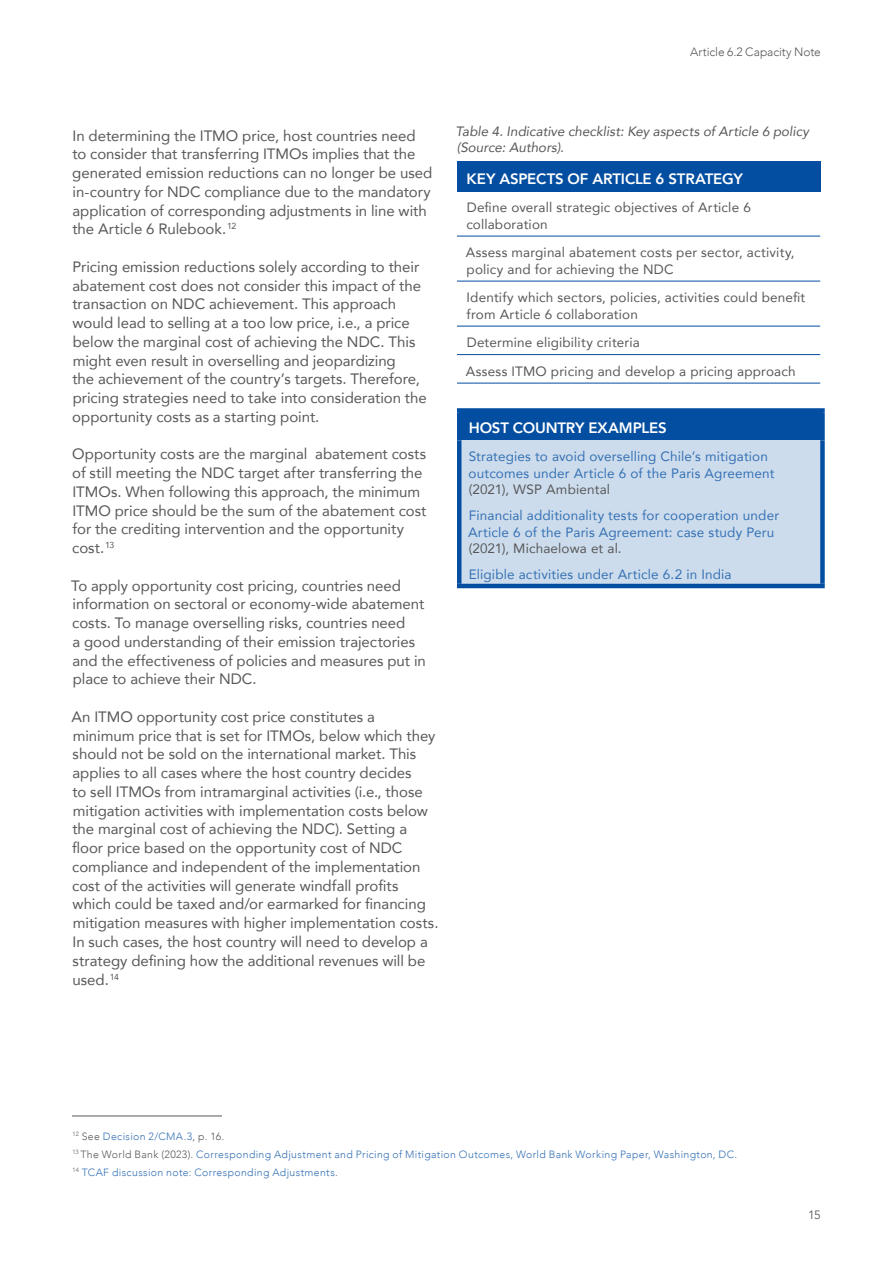
<style>
.page{position:relative;width:893px;height:1263px;background:#fff}
.page>*{position:absolute;margin:0;border:0;box-sizing:border-box;transform-origin:0 0}
.Body_text{font:15px/18.8px "Avenir";letter-spacing:-.005em;color:#57585a}
.Table_heading_LEFT_A{font:800 15px "Avenir";letter-spacing:-.01em;color:#fff}
.Table_Text_LEFT_Alig{font:13.5px/16.5px "Avenir";letter-spacing:.01em;color:#57585a}
.Table_Text_LEFT_Alig-2{font:13.5px/16.5px "Avenir";letter-spacing:.01em;color:#3571b4}
.Table_Box_caption{font:italic 13.5px/16.5px "Avenir";color:#57585a}
.t1{font:300 12px "Avenir";letter-spacing:-.005em;color:#57585a}
.t2{font:12px "Avenir";color:#57585a}
.Footnotes{font:300 10.5px "Avenir";letter-spacing:.035em;color:#3571b4}
.s1{color:#57585a}
</style>
<div class="page">
<hr style="left:72px;top:1116px;width:150px;height:1px;background:#57585a">
<div style="left:457px;top:161px;width:363px;height:30px;background:#034ea1"></div>
<hr style="left:457px;top:191px;width:363px;height:1px;background:#034ea1">
<hr style="left:457px;top:236px;width:363px;height:1px;background:#034ea1">
<hr style="left:457px;top:281px;width:363px;height:1px;background:#034ea1">
<hr style="left:457px;top:326px;width:363px;height:1px;background:#034ea1">
<hr style="left:457px;top:354px;width:363px;height:1px;background:#034ea1">
<hr style="left:457px;top:383px;width:363px;height:1px;background:#034ea1">
<div style="left:459px;top:410px;width:363px;height:30px;background:#034ea1"></div>
<div style="left:459px;top:440px;width:363px;height:146px;background:#cddcec"></div>
<hr style="left:457px;top:440px;width:4px;height:144px;background:#034ea1">
<div style="left:820px;top:440px;width:5px;height:144px;background:#034ea1"></div>
<hr style="left:457px;top:584px;width:368px;height:4px;background:#034ea1">
<div style="left:457px;top:408px;width:368px;height:5px;background:#034ea1"></div>
<hr style="left:457px;top:413px;width:4px;height:27px;background:#034ea1">
<div style="left:820px;top:413px;width:5px;height:27px;background:#034ea1"></div>
<p class="t1" style="left:690px;top:45px;width:132px">Article 6.2 Capacity Note</p>
<p class="Body_text" style="left:72px;top:126px;width:362px">In determining the ITMO price, host countries need to consider that transferring ITMOs implies that the generated emission reductions can no longer be used in-country for NDC compliance due to the mandatory application of corresponding adjustments in line with the Article 6 Rulebook.<sup>12</sup></p>
<p class="Body_text" style="left:72px;top:257px;width:356px">Pricing emission reductions solely according to their abatement cost does not consider this impact of the transaction on NDC achievement. This approach would lead to selling at a too low price, i.e., a price below the marginal cost of achieving the NDC. This might even result in overselling and jeopardizing<br>the achievement of the country’s targets. Therefore, pricing strategies need to take into consideration the opportunity costs as a starting point.</p>
<p class="Body_text" style="left:72px;top:444px;width:356px">Opportunity costs are the marginal abatement costs of still meeting the NDC target after transferring the ITMOs. When following this approach, the minimum ITMO price should be the sum of the abatement cost for the crediting intervention and the opportunity cost.<sup>13</sup></p>
<p class="Body_text" style="left:71px;top:576px;width:356px">To apply opportunity cost pricing, countries need information on sectoral or economy-wide abatement costs. To manage overselling risks, countries need<br>a good understanding of their emission trajectories and the effectiveness of policies and measures put in place to achieve their NDC.</p>
<p class="Body_text" style="left:72px;top:707px;width:368px">An ITMO opportunity cost price constitutes a minimum price that is set for ITMOs, below which they should not be sold on the international market. This applies to all cases where the host country decides<br>to sell ITMOs from intramarginal activities (i.e., those mitigation activities with implementation costs below the marginal cost of achieving the NDC). Setting a floor price based on the opportunity cost of NDC compliance and independent of the implementation cost of the activities will generate windfall profits which could be taxed and/or earmarked for financing mitigation measures with higher implementation costs.<br>In such cases, the host country will need to develop a strategy defining how the additional revenues will be used.<sup>14</sup></p>
<p class="Table_Box_caption" style="left:455px;top:123px;width:355px">Table 4. Indicative checklist: Key aspects of Article 6 policy (Source: Authors).</p>
<p class="Table_heading_LEFT_A" style="left:467px;top:167px;width:278px">KEY ASPECTS OF ARTICLE 6 STRATEGY</p>
<p class="Table_Text_LEFT_Alig" style="left:466px;top:199px;width:286px">Define overall strategic objectives of Article 6 collaboration</p>
<p class="Table_Text_LEFT_Alig" style="left:466px;top:244px;width:330px">Assess marginal abatement costs per sector, activity, policy and for achieving the NDC</p>
<p class="Table_Text_LEFT_Alig" style="left:467px;top:289px;width:340px">Identify which sectors, policies, activities could benefit from Article 6 collaboration</p>
<p class="Table_Text_LEFT_Alig" style="left:467px;top:334px;width:175px">Determine eligibility criteria</p>
<p class="Table_Text_LEFT_Alig" style="left:466px;top:362px;width:331px">Assess ITMO pricing and develop a pricing approach</p>
<p class="Table_heading_LEFT_A" style="left:469px;top:416px;width:199px">HOST COUNTRY EXAMPLES</p>
<p class="Table_Text_LEFT_Alig-2" style="left:469px;top:448px;width:307px">Strategies to avoid overselling Chile’s mitigation outcomes under Article 6 of the Paris Agreement <span class="s1">(2021), WSP Ambiental</span></p>
<p class="Table_Text_LEFT_Alig-2" style="left:468px;top:507px;width:313px">Financial additionality tests for cooperation under<br>Article 6 of the Paris Agreement: case study Peru <span class="s1">(2021), Michaelowa et al.</span></p>
<p class="Table_Text_LEFT_Alig-2" style="left:469px;top:565px;width:264px">Eligible activities under Article 6.2 in India</p>
<p class="Footnotes" style="left:73px;top:1130px;width:153px"><sup>12</sup> <span class="s1">See</span> Decision 2/CMA.3<span class="s1">, p. 16.</span></p>
<p class="Footnotes" style="left:73px;top:1148px;width:666px"><sup>13</sup> <span class="s1">The World Bank (2023).</span> Corresponding Adjustment and Pricing of Mitigation Outcomes, World Bank Working Paper, Washington, DC.</p>
<p class="Footnotes" style="left:73px;top:1166px;width:267px"><sup>14</sup> TCAF discussion note: Corresponding Adjustments<span class="s1">.</span></p>
<p class="t2" style="left:808px;top:1207px;width:14px">15</p>
</div>
